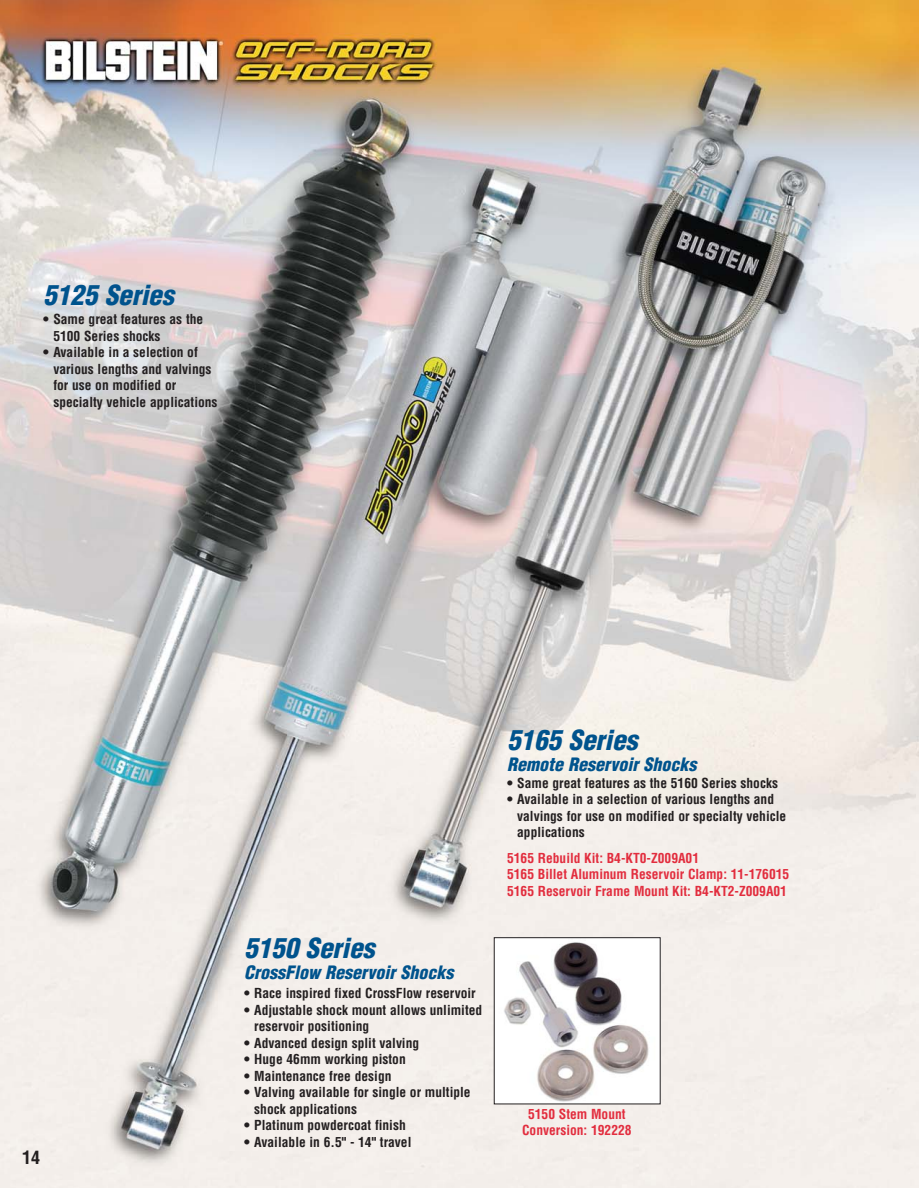
<style>
.page{position:relative;width:919px;height:1188px;background:#fff}
.page>*{position:absolute;margin:0;border:0;box-sizing:border-box;transform-origin:0 0}
.t1{font:italic 900 condensed 27px "Helvetica";color:#00538d}
.t2{font:italic 900 condensed 18px "Helvetica";color:#00538d}
.t3{font:700 condensed 18px "Helvetica";color:#231f20}
.t4{font:700 condensed 13.5px/16.5px "Helvetica";color:#231f20}
.t5{font:700 condensed 13.5px/16.5px "Helvetica";color:#e22d3e}
</style>
<div class="page">
<img style="left:0;top:0;width:918px;height:1187px">
<img style="left:496px;top:939px;width:162px;height:163px">
<div style="left:494px;top:937px;width:166px;height:167px;border:1px solid #231f20"></div>
<h1 class="t1" style="left:43px;top:284px;width:137px">5125 Series</h1>
<p class="t4" style="left:53px;top:312px;width:151px;text-indent:-10px">• Same great features as the<br>5100 Series shocks</p>
<p class="t4" style="left:53px;top:345px;width:166px;text-indent:-10px">• Available in a selection of various lengths and valvings for use on modified or specialty vehicle applications</p>
<h2 class="t3" style="left:22px;top:1150px;width:19px">14</h2>
<h1 class="t1" style="left:244px;top:937px;width:137px">5150 Series</h1>
<h2 class="t2" style="left:244px;top:965px;width:214px">CrossFlow Reservoir Shocks</h2>
<p class="t4" style="left:244px;top:986px;width:233px">• Race inspired fixed CrossFlow reservoir</p>
<p class="t4" style="left:254px;top:1002px;width:229px;text-indent:-10px">• Adjustable shock mount allows unlimited reservoir positioning</p>
<p class="t4" style="left:244px;top:1035px;width:176px">• Advanced design split valving</p>
<p class="t4" style="left:244px;top:1052px;width:163px">• Huge 46mm working piston</p>
<p class="t4" style="left:244px;top:1068px;width:149px">• Maintenance free design</p>
<p class="t4" style="left:254px;top:1085px;width:218px;text-indent:-10px">• Valving available for single or multiple shock applications</p>
<p class="t4" style="left:244px;top:1118px;width:163px">• Platinum powdercoat finish</p>
<p class="t4" style="left:244px;top:1134px;width:169px">• Available in 6.5" - 14" travel</p>
<h1 class="t1" style="left:507px;top:730px;width:137px">5165 Series</h1>
<h2 class="t2" style="left:507px;top:757px;width:194px">Remote Reservoir Shocks</h2>
<p class="t4" style="left:507px;top:775px;width:272px">• Same great features as the 5160 Series shocks</p>
<p class="t4" style="left:517px;top:792px;width:270px;text-indent:-10px">• Available in a selection of various lengths and valvings for use on modified or specialty vehicle applications</p>
<p class="t5" style="left:507px;top:850px;width:284px">5165 Rebuild Kit: B4-KT0-Z009A01<br>5165 Billet Aluminum Reservoir Clamp: 11-176015<br>5165 Reservoir Frame Mount Kit: B4-KT2-Z009A01</p>
<p class="t5" style="left:522px;top:1106px;width:111px;text-align:center">5150 Stem Mount<br>Conversion: 192228</p>
</div>
